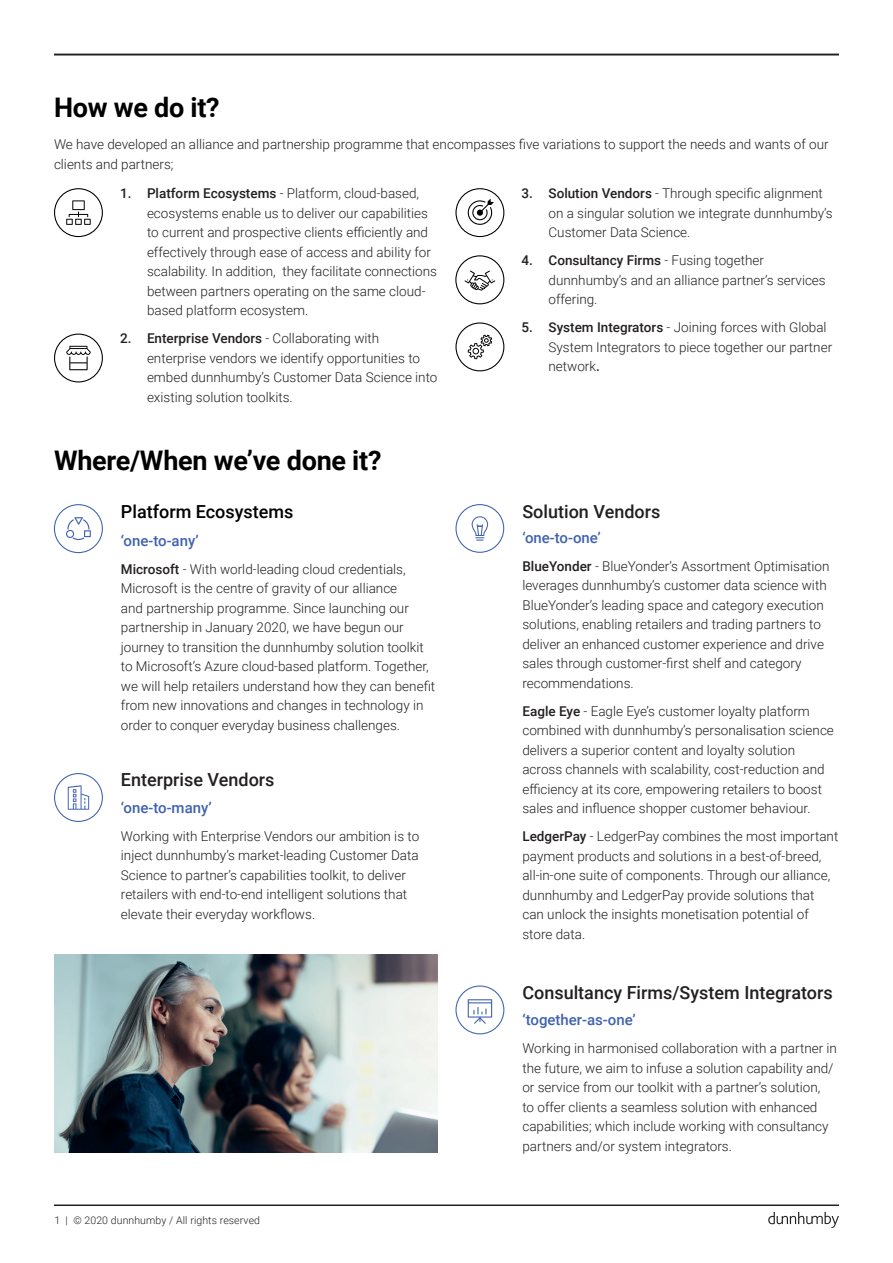
<style>
.page{position:relative;width:893px;height:1263px;background:#fff}
.page>*{position:absolute;margin:0;border:0;box-sizing:border-box;transform-origin:0 0}
.t1{font:700 27px "Roboto";letter-spacing:-.01em;color:#000001}
.t2{font:500 18px "Roboto";color:#231f20}
.t3{font:500 18px "Roboto";color:#000}
.t4{font:500 15px "Roboto";color:#4062ae}
.t5{font:300 13.5px/19.5px "Roboto";color:#231f20}
.t6{font:300 10.5px "Roboto";letter-spacing:.01em;color:#231f20}
.s1{font-weight:500}
</style>
<div class="page">
<hr style="left:54px;top:53px;width:785px;height:1px;background:#939598">
<hr style="left:54px;top:1204px;width:785px;height:2px;background:#231f20">
<hr style="left:54px;top:54px;width:785px;height:2px;background:#231f20">
<svg style="left:768px;top:1212px;width:71px;height:16px"></svg>
<svg style="left:54px;top:188px;width:49px;height:49px"></svg>
<svg style="left:54px;top:334px;width:49px;height:48px"></svg>
<svg style="left:455px;top:188px;width:49px;height:49px"></svg>
<svg style="left:455px;top:255px;width:49px;height:49px"></svg>
<svg style="left:455px;top:322px;width:49px;height:49px"></svg>
<svg style="left:455px;top:985px;width:49px;height:49px"></svg>
<svg style="left:455px;top:504px;width:49px;height:49px"></svg>
<svg style="left:54px;top:504px;width:49px;height:49px"></svg>
<svg style="left:54px;top:773px;width:49px;height:49px"></svg>
<img style="left:54px;top:954px;width:383px;height:198px">
<h1 class="t1" style="left:54px;top:88px;width:167px">How we do it?</h1>
<p class="t5" style="left:54px;top:134px;width:776px">We have developed an alliance and partnership programme that encompasses five variations to support the needs and wants of our clients and partners;</p>
<p class="t5" style="left:147px;top:183px;width:292px;text-indent:-27px"><span class="s1">1. Platform Ecosystems</span> - Platform, cloud-based, ecosystems enable us to deliver our capabilities to current and prospective clients efficiently and effectively through ease of access and ability for scalability. In addition, they facilitate connections between partners operating on the same cloud&shy;based platform ecosystem.</p>
<p class="t5" style="left:147px;top:328px;width:292px;text-indent:-27px"><span class="s1">2. Enterprise Vendors</span> - Collaborating with enterprise vendors we identify opportunities to embed dunnhumby’s Customer Data Science into existing solution toolkits.</p>
<p class="t5" style="left:548px;top:183px;width:286px;text-indent:-27px"><span class="s1">3. Solution Vendors</span> - Through specific alignment on a singular solution we integrate dunnhumby’s<br>Customer Data Science.</p>
<p class="t5" style="left:548px;top:250px;width:279px;text-indent:-27px"><span class="s1">4. Consultancy Firms</span> - Fusing together dunnhumby’s and an alliance partner’s services offering.</p>
<p class="t5" style="left:548px;top:317px;width:285px;text-indent:-27px"><span class="s1">5. System Integrators</span> - Joining forces with Global<br>System Integrators to piece together our partner network<span class="s1">.</span></p>
<h1 class="t1" style="left:54px;top:442px;width:329px">Where/When we’ve done it?</h1>
<h2 class="t3" style="left:121px;top:499px;width:174px">Platform Ecosystems</h2>
<p class="t4" style="left:121px;top:530px;width:79px">‘one-to-any’</p>
<p class="t5" style="left:121px;top:559px;width:316px"><span class="s1">Microsoft</span> - With world-leading cloud credentials, Microsoft is the centre of gravity of our alliance<br>and partnership programme. Since launching our partnership in January 2020, we have begun our journey to transition the dunnhumby solution toolkit to Microsoft’s Azure cloud-based platform. Together, we will help retailers understand how they can benefit from new innovations and changes in technology in order to conquer everyday business challenges.</p>
<h2 class="t2" style="left:121px;top:767px;width:155px">Enterprise Vendors</h2>
<p class="t4" style="left:121px;top:797px;width:92px">‘one-to-many’</p>
<p class="t5" style="left:121px;top:826px;width:300px">Working with Enterprise Vendors our ambition is to inject dunnhumby’s market-leading Customer Data Science to partner’s capabilities toolkit, to deliver retailers with end-to-end intelligent solutions that elevate their everyday workflows.</p>
<p class="t6" style="left:54px;top:1212px;width:207px">1 | © 2020 dunnhumby / All rights reserved</p>
<h2 class="t2" style="left:522px;top:498px;width:139px">Solution Vendors</h2>
<p class="t4" style="left:522px;top:527px;width:80px">‘one-to-one’</p>
<p class="t5" style="left:522px;top:555px;width:309px"><span class="s1">BlueYonder</span> - BlueYonder’s Assortment Optimisation leverages dunnhumby’s customer data science with BlueYonder’s leading space and category execution solutions, enabling retailers and trading partners to deliver an enhanced customer experience and drive sales through customer-first shelf and category recommendations.</p>
<p class="t5" style="left:522px;top:700px;width:313px"><span class="s1">Eagle Eye</span> - Eagle Eye’s customer loyalty platform combined with dunnhumby’s personalisation science delivers a superior content and loyalty solution across channels with scalability, cost-reduction and efficiency at its core, empowering retailers to boost sales and influence shopper customer behaviour.</p>
<p class="t5" style="left:522px;top:826px;width:317px"><span class="s1">LedgerPay</span> - LedgerPay combines the most important payment products and solutions in a best-of-breed, all-in-one suite of components. Through our alliance, dunnhumby and LedgerPay provide solutions that can unlock the insights monetisation potential of store data.</p>
<h2 class="t2" style="left:522px;top:980px;width:312px">Consultancy Firms/System Integrators</h2>
<p class="t4" style="left:522px;top:1009px;width:115px">‘together-as-one’</p>
<p class="t5" style="left:522px;top:1038px;width:316px">Working in harmonised collaboration with a partner in the future, we aim to infuse a solution capability and/ or service from our toolkit with a partner’s solution,<br>to offer clients a seamless solution with enhanced capabilities; which include working with consultancy partners and/or system integrators.</p>
</div>
